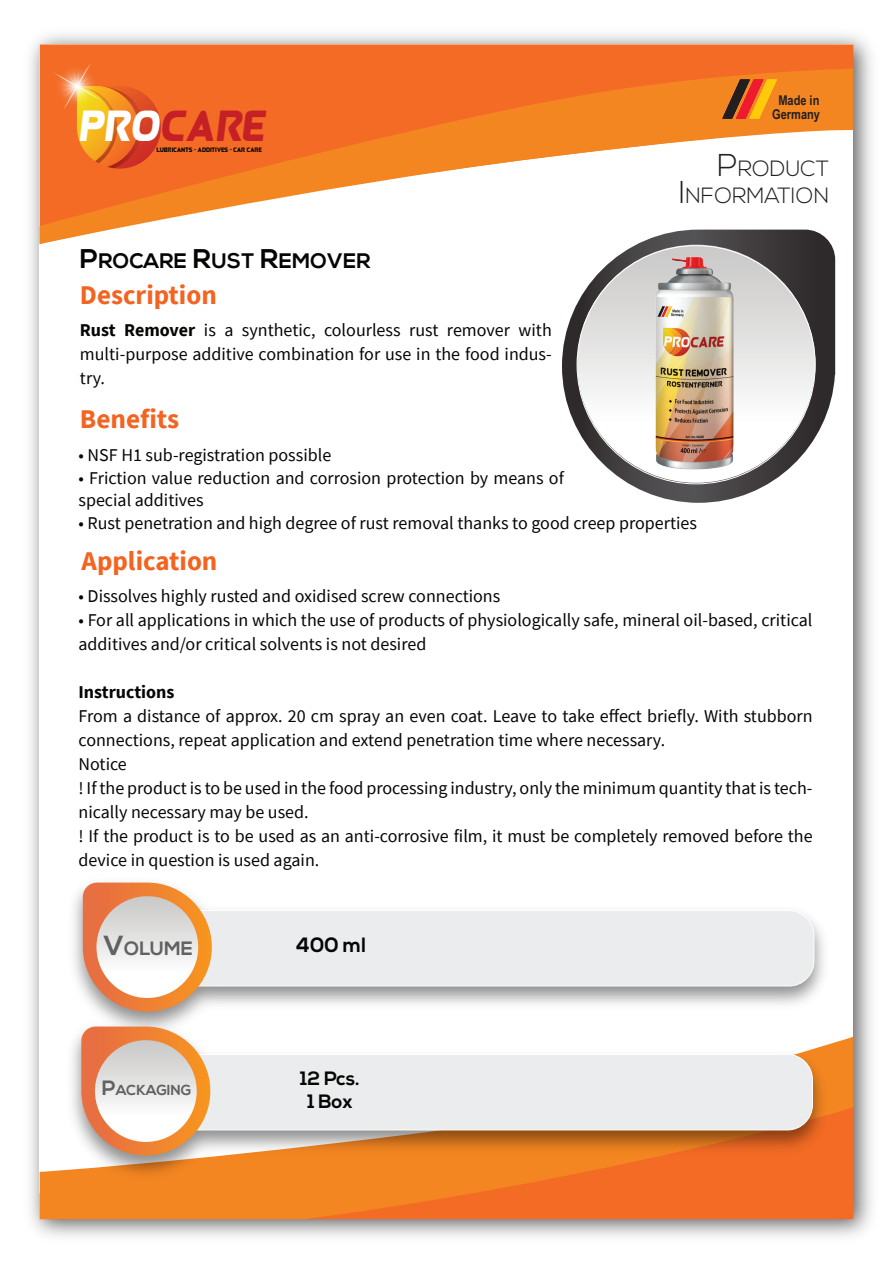
<style>
.page{position:relative;width:893px;height:1263px;background:#fff}
.page>*{position:absolute;margin:0;border:0;box-sizing:border-box;transform-origin:0 0}
.t1{font:italic 44.25px "Queenof Camelot";color:#c42025}
.t2{font:700 27px "Source Sans Pro";color:#f36421}
.t3{font:300 22.05px/27px "Nexa";color:#231f20;text-align:right}
.t4{font:700 21px "Nexa";letter-spacing:.01em;color:#050504}
.t5{font:700 20.7px "Nexa";color:#050504}
.t6{font:700 19.35px/23.1px "Nexa";color:#050504;text-align:center}
.t7{font:700 19.35px "Nexa";color:#606160}
.t8{font:18px/24px "Source Sans Pro";color:#050504}
.t9{font:700 18px "Source Sans Pro";color:#050504}
.t10{font:700 14.4px "Nexa";color:#606160}
.t11{font:700 13.5px/13.5px "Arial Narrow";color:#231f20;text-align:center}
.t12{font:6.6px "Queenof Camelot";color:#050504}
.s1{color:#fff}
.s2{font-size:27px}
.s3{font-weight:700}
.s4{font-size:31.5px}
.s5{font-size:27.6px}
.s6{font-size:20.7px}
</style>
<div class="page">
<img style="left:30px;top:34px;width:842px;height:1203px">
<div style="left:40px;top:44px;width:813px;height:1174px;background:#fff"></div>
<svg style="left:40px;top:1037px;width:813px;height:182px;background:#f48336"></svg>
<div style="left:40px;top:44px;width:813px;height:25px;background:#f36b25"></div>
<svg style="left:40px;top:69px;width:813px;height:175px"></svg>
<svg style="left:77px;top:86px;width:84px;height:83px;background:#e77022"></svg>
<img style="left:51px;top:56px;width:56px;height:61px">
<svg style="left:722px;top:80px;width:55px;height:38px;background:#cd6b1f"></svg>
<svg style="left:562px;top:230px;width:273px;height:273px"></svg>
<img style="left:60px;top:889px;width:775px;height:297px">
<div style="left:212px;top:910px;width:602px;height:76px;background:#ebeced"></div>
<svg style="left:83px;top:882px;width:129px;height:129px;background:#e89d6b"></svg>
<div style="left:96px;top:896px;width:102px;height:102px;background:linear-gradient(to bottom,#cbc8c6,#fff);border-radius:51px"></div>
<div style="left:210px;top:1054px;width:603px;height:76px;background:#ebeced"></div>
<svg style="left:81px;top:1026px;width:129px;height:129px;background:#e79c6a"></svg>
<div style="left:95px;top:1040px;width:102px;height:102px;background:linear-gradient(to bottom,#cbc8c6,#fff);border-radius:51px"></div>
<img style="left:577px;top:244px;width:234px;height:234px">
<h1 class="t1" style="left:80px;top:97px;width:188px"><span class="s1">PRO</span>CARE</h1>
<p class="t12" style="left:157px;top:146px;width:107px">LUBRICANTS - ADDITIVES - CAR CARE</p>
<p class="t4" style="left:80px;top:249px;width:292px"><span class="s2">P</span>ROCARE <span class="s2">R</span>UST <span class="s2">R</span>EMOVER</p>
<h2 class="t2" style="left:80px;top:277px;width:138px">Description</h2>
<p class="t8" style="left:80px;top:318px;width:473px;text-align:justify"><span class="s3">Rust Remover</span> is a synthetic, colourless rust remover with multi-purpose additive combination for use in the food indus&shy;try.</p>
<p class="t11" style="left:772px;top:93px;width:49px">Made in<br>Germany</p>
<p class="t3" style="left:679px;top:156px;width:152px"><span class="s4">P</span>RODUCT<br><span class="s4">I</span>NFORMATION</p>
<h2 class="t2" style="left:80px;top:400px;width:101px">Benefits</h2>
<p class="t8" style="left:79px;top:443px;width:254px">• NSF H1 sub-registration possible</p>
<p class="t8" style="left:79px;top:467px;width:487px;line-height:22.5px">• Friction value reduction and corrosion protection by means of special additives</p>
<p class="t8" style="left:79px;top:511px;width:620px">• Rust penetration and high degree of rust removal thanks to good creep properties</p>
<h2 class="t2" style="left:82px;top:543px;width:137px">Application</h2>
<p class="t8" style="left:79px;top:584px;width:423px">• Dissolves highly rusted and oxidised screw connections</p>
<p class="t8" style="left:79px;top:608px;width:735px">• For all applications in which the use of products of physiologically safe, mineral oil-based, critical additives and/or critical solvents is not desired</p>
<p class="t9" style="left:79px;top:679px;width:97px">Instructions</p>
<p class="t8" style="left:79px;top:704px;width:736px">From a distance of approx. 20 cm spray an even coat. Leave to take effect briefly. With stubborn connections, repeat application and extend penetration time where necessary.<br>Notice<br>! If the product is to be used in the food processing industry, only the minimum quantity that is tech&shy;nically necessary may be used.<br>! If the product is to be used as an anti-corrosive film, it must be completely removed before the device in question is used again.</p>
<p class="t7" style="left:103px;top:938px;width:91px"><span class="s5">V</span>OLUME</p>
<p class="t5" style="left:296px;top:933px;width:72px">400 ml</p>
<p class="t10" style="left:102px;top:1081px;width:91px"><span class="s6">P</span>ACKAGING</p>
<p class="t6" style="left:300px;top:1067px;width:61px">12 Pcs.<br>1 Box</p>
</div>
